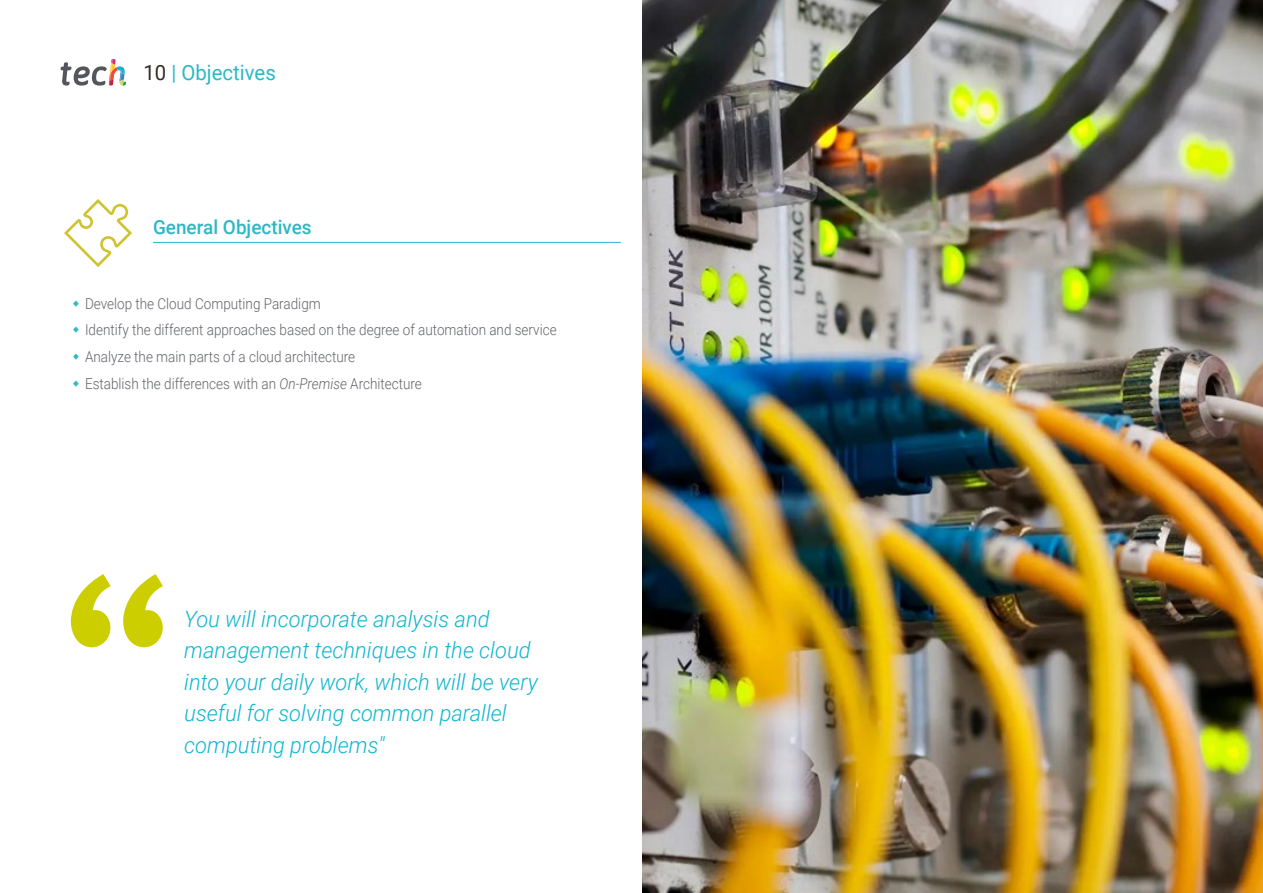
<style>
.page{position:relative;width:1263px;height:893px;background:#fff}
.page>*{position:absolute;margin:0;border:0;box-sizing:border-box;transform-origin:0 0}
.t1{font:italic 300 22.5px/31.5px "Roboto";color:#0fb6cf}
.t2{font:21px "Roboto";color:#2db8c5}
.t3{font:500 19.5px "Roboto";color:#2db8c5}
.t4{font:300 15px/26.7px "Roboto";color:#61646a;scale:.9 1}
.s1{color:#312e20}
.s2{font-style:italic}
</style>
<div class="page">
<svg style="left:64px;top:199px;width:68px;height:68px"></svg>
<img style="left:642px;top:0;width:621px;height:893px">
<svg style="left:61px;top:59px;width:65px;height:27px"></svg>
<svg style="left:71px;top:574px;width:92px;height:73px"></svg>
<hr style="left:153px;top:242px;width:468px;height:1px;background:#2db8c5">
<h2 class="t2" style="left:144px;top:57px;width:134px"><span class="s1">10</span> | Objectives</h2>
<h3 class="t3" style="left:153px;top:213px;width:160px">General Objectives</h3>
<p class="t4" style="left:85px;top:289px;width:526px">Develop the Cloud Computing Paradigm<br>Identify the different approaches based on the degree of automation and service Analyze the main parts of a cloud architecture<br>Establish the differences with an <span class="s2">On-Premise</span> Architecture</p>
<h1 class="t1" style="left:184px;top:602px;width:355px">You will incorporate analysis and management techniques in the cloud into your daily work, which will be very useful for solving common parallel computing problems"</h1>
</div>
